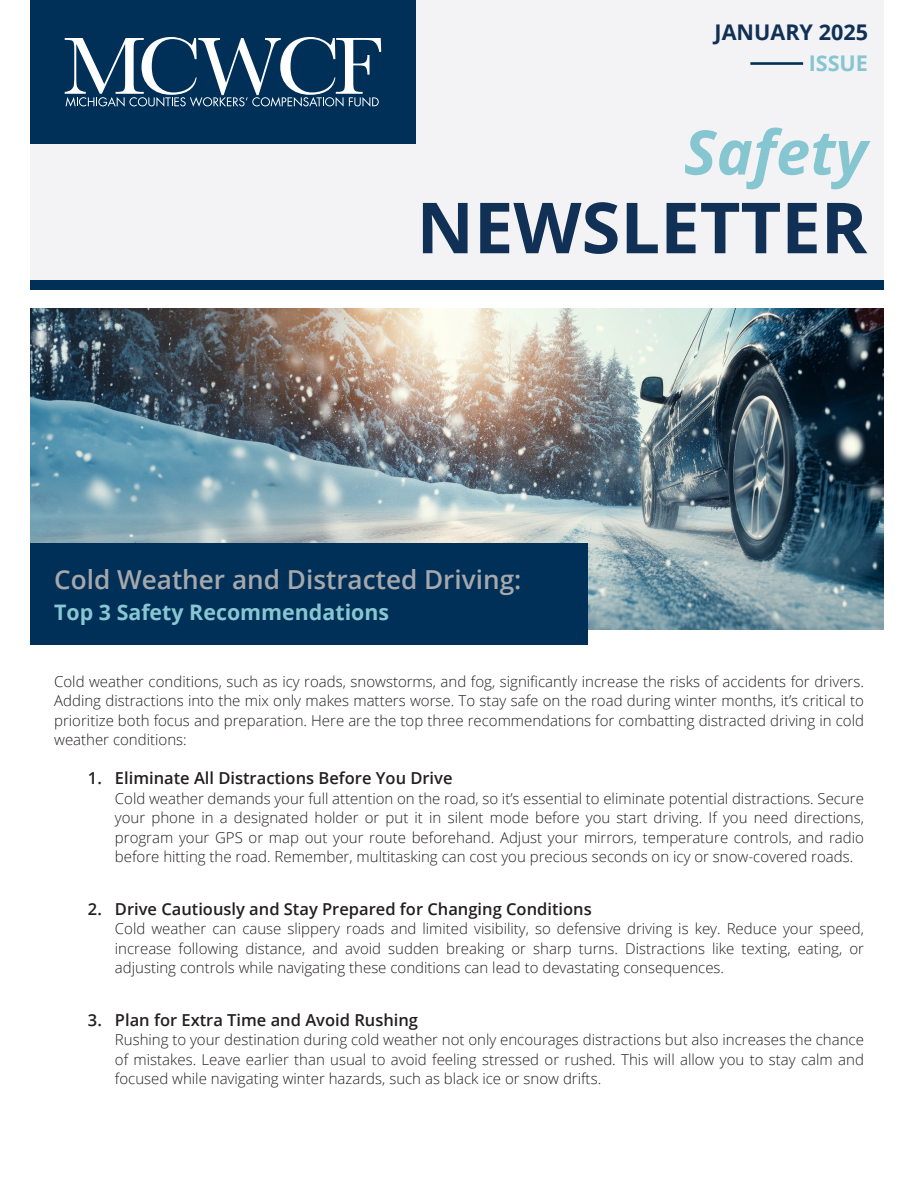
<style>
.page{position:relative;width:918px;height:1188px;background:#fff}
.page>*{position:absolute;margin:0;border:0;box-sizing:border-box;transform-origin:0 0}
.t1{font:700 70.5px "Open Sans";color:#113055}
.t2{font:italic 700 61.5px "Open Sans";color:#86c6d0}
.t3{font:600 26.1px "Open Sans";color:#a7a8ab}
.t4{font:700 21.6px "Open Sans";color:#113055}
.t5{font:700 21.6px "Open Sans";color:#86c6d0}
.t6{font:700 21.45px "Open Sans";color:#88c7d1}
.t7{font:600 16.5px "Open Sans";color:#231f20}
.t8{font:300 15px/19.5px "Open Sans";color:#231f20;text-align:justify}
</style>
<div class="page">
<img style="left:30px;top:308px;width:853px;height:322px">
<div style="left:30px;top:0;width:854px;height:280px;background:#f3f3f5"></div>
<div style="left:30px;top:280px;width:854px;height:10px;background:#003057"></div>
<div style="left:30px;top:543px;width:558px;height:102px;background:#003057"></div>
<div style="left:30px;top:0;width:386px;height:144px;background:#003057"></div>
<svg style="left:65px;top:37px;width:316px;height:70px"></svg>
<hr style="left:750px;top:62px;width:53px;height:3px;background:#003057">
<hr style="left:917px;top:1002px;width:1px;height:35px;background:#616e7f">
<p class="t4" style="left:715px;top:17px;width:155px">JANUARY 2025</p>
<p class="t5" style="left:809px;top:48px;width:61px">ISSUE</p>
<p class="t2" style="left:684px;top:109px;width:185px">Safety</p>
<p class="t1" style="left:417px;top:178px;width:452px">NEWSLETTER</p>
<p class="t3" style="left:54px;top:562px;width:469px">Cold Weather and Distracted Driving:</p>
<p class="t6" style="left:54px;top:597px;width:336px">Top 3 Safety Recommendations</p>
<p class="t8" style="left:54px;top:671px;width:811px">Cold weather conditions, such as icy roads, snowstorms, and fog, significantly increase the risks of accidents for drivers.<br>Adding distractions into the mix only makes matters worse. To stay safe on the road during winter months, it’s critical to prioritize both focus and preparation. Here are the top three recommendations for combatting distracted driving in cold weather conditions:</p>
<p class="t7" style="left:88px;top:767px;width:366px">1. Eliminate All Distractions Before You Drive</p>
<p class="t8" style="left:115px;top:788px;width:751px">Cold weather demands your full attention on the road, so it’s essential to eliminate potential distractions. Secure your phone in a designated holder or put it in silent mode before you start driving. If you need directions, program your GPS or map out your route beforehand. Adjust your mirrors, temperature controls, and radio before hitting the road. Remember, multitasking can cost you precious seconds on icy or snow-covered roads.</p>
<p class="t7" style="left:88px;top:898px;width:505px">2. Drive Cautiously and Stay Prepared for Changing Conditions</p>
<p class="t8" style="left:115px;top:919px;width:751px">Cold weather can cause slippery roads and limited visibility, so defensive driving is key. Reduce your speed, increase following distance, and avoid sudden breaking or sharp turns. Distractions like texting, eating, or adjusting controls while navigating these conditions can lead to devastating consequences.</p>
<p class="t7" style="left:88px;top:1009px;width:332px">3. Plan for Extra Time and Avoid Rushing</p>
<p class="t8" style="left:115px;top:1030px;width:751px">Rushing to your destination during cold weather not only encourages distractions but also increases the chance of mistakes. Leave earlier than usual to avoid feeling stressed or rushed. This will allow you to stay calm and focused while navigating winter hazards, such as black ice or snow drifts.</p>
</div>
